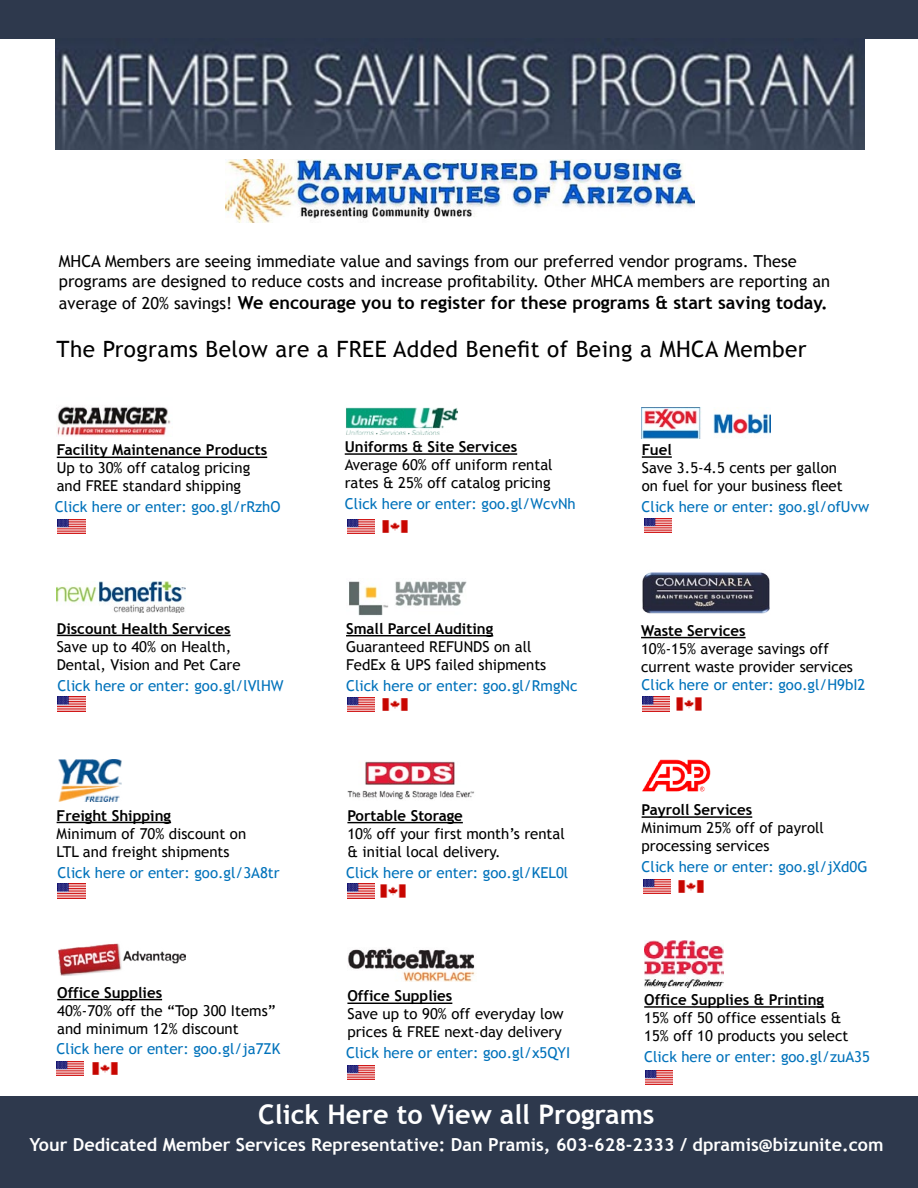
<style>
.page{position:relative;width:918px;height:1188px;background:#fff}
.page>*{position:absolute;margin:0;border:0;box-sizing:border-box;transform-origin:0 0}
.t1{font:700 27px "Trebuchet MS";color:#fff}
.t2{font:22.5px "Trebuchet MS";letter-spacing:.02em;color:#000}
.t3{font:700 18px "Trebuchet MS";color:#fff}
.t4{font:700 18px "Trebuchet MS";color:#000}
.t5{font:16.5px/19.8px "Trebuchet MS";color:#000}
.t6{font:15px/18px "Trebuchet MS";color:#000}
.t7{font:15px "Trebuchet MS";color:#0072bb}
.t8{font:700 15px "Trebuchet MS";color:#000}
.s1{font-weight:400;font-size:16.5px}
</style>
<div class="page">
<img style="left:57px;top:406px;width:114px;height:30px">
<img style="left:349px;top:581px;width:118px;height:35px">
<img style="left:346px;top:407px;width:112px;height:28px">
<img style="left:58px;top:759px;width:64px;height:42px">
<div style="left:0;top:0;width:918px;height:39px;background:#2e394d"></div>
<img style="left:56px;top:39px;width:808px;height:111px">
<img style="left:226px;top:160px;width:469px;height:63px">
<img style="left:644px;top:940px;width:80px;height:47px">
<hr style="left:644px;top:1006px;width:180px;height:2px;background:#000">
<img style="left:642px;top:408px;width:129px;height:30px">
<hr style="left:57px;top:457px;width:210px;height:1px;background:#000">
<hr style="left:345px;top:453px;width:172px;height:2px;background:#000">
<hr style="left:642px;top:456px;width:30px;height:2px;background:#000">
<img style="left:645px;top:518px;width:27px;height:15px">
<img style="left:348px;top:519px;width:27px;height:14px">
<img style="left:382px;top:520px;width:26px;height:13px">
<img style="left:348px;top:697px;width:27px;height:14px">
<img style="left:382px;top:698px;width:26px;height:13px">
<hr style="left:346px;top:635px;width:147px;height:1px;background:#000">
<hr style="left:57px;top:999px;width:105px;height:1px;background:#000">
<hr style="left:347px;top:1003px;width:105px;height:1px;background:#000">
<img style="left:56px;top:1061px;width:27px;height:14px">
<img style="left:92px;top:1062px;width:26px;height:13px">
<img style="left:348px;top:1066px;width:27px;height:14px">
<hr style="left:57px;top:822px;width:114px;height:1px;background:#000">
<img style="left:58px;top:884px;width:27px;height:14px">
<img style="left:347px;top:761px;width:127px;height:39px">
<hr style="left:347px;top:822px;width:116px;height:1px;background:#000">
<img style="left:57px;top:581px;width:129px;height:31px">
<hr style="left:57px;top:635px;width:174px;height:1px;background:#000">
<img style="left:58px;top:697px;width:27px;height:14px">
<img style="left:348px;top:884px;width:27px;height:14px">
<img style="left:58px;top:519px;width:27px;height:14px">
<img style="left:645px;top:1070px;width:28px;height:14px">
<img style="left:380px;top:884px;width:26px;height:14px">
<div style="left:0;top:1096px;width:918px;height:92px;background:#2e394d"></div>
<img style="left:642px;top:759px;width:68px;height:33px">
<hr style="left:642px;top:816px;width:110px;height:2px;background:#000">
<img style="left:644px;top:880px;width:27px;height:14px">
<img style="left:678px;top:880px;width:26px;height:13px">
<img style="left:59px;top:943px;width:127px;height:32px">
<img style="left:348px;top:948px;width:127px;height:34px">
<img style="left:642px;top:572px;width:128px;height:42px">
<hr style="left:641px;top:637px;width:105px;height:1px;background:#000">
<img style="left:642px;top:697px;width:27px;height:14px">
<img style="left:676px;top:697px;width:26px;height:14px">
<p class="t5" style="left:59px;top:252px;width:773px">MHCA Members are seeing immediate value and savings from our preferred vendor programs. These programs are designed to reduce costs and increase profitability. Other MHCA members are reporting an</p>
<p class="t4" style="left:59px;top:291px;width:770px"><span class="s1">average of 20% savings!</span> We encourage you to register for these programs &amp; start saving today.</p>
<h2 class="t2" style="left:57px;top:335px;width:752px">The Programs Below are a FREE Added Benefit of Being a MHCA Member</h2>
<p class="t8" style="left:57px;top:441px;width:212px">Facility Maintenance Products</p>
<p class="t6" style="left:57px;top:459px;width:195px">Up to 30% off catalog pricing and FREE standard shipping</p>
<p class="t8" style="left:345px;top:437px;width:174px">Uniforms &amp; Site Services</p>
<p class="t6" style="left:345px;top:456px;width:209px">Average 60% off uniform rental rates &amp; 25% off catalog pricing</p>
<p class="t7" style="left:55px;top:498px;width:227px">Click here or enter: goo.gl/rRzhO</p>
<p class="t7" style="left:345px;top:495px;width:233px">Click here or enter: goo.gl/WcvNh</p>
<p class="t8" style="left:57px;top:619px;width:175px">Discount Health Services</p>
<p class="t6" style="left:57px;top:637px;width:185px">Save up to 40% on Health,<br>Dental, Vision and Pet Care</p>
<p class="t8" style="left:346px;top:619px;width:149px">Small Parcel Auditing</p>
<p class="t6" style="left:346px;top:638px;width:202px">Guaranteed REFUNDS on all<br>FedEx &amp; UPS failed shipments</p>
<p class="t8" style="left:642px;top:440px;width:31px">Fuel</p>
<p class="t6" style="left:642px;top:459px;width:202px">Save 3.5-4.5 cents per gallon on fuel for your business fleet</p>
<p class="t7" style="left:642px;top:498px;width:229px">Click here or enter: goo.gl/ofUvw</p>
<p class="t8" style="left:641px;top:621px;width:106px">Waste Services</p>
<p class="t6" style="left:641px;top:640px;width:213px">10%-15% average savings off current waste provider services</p>
<p class="t7" style="left:58px;top:677px;width:228px">Click here or enter: goo.gl/lVlHW</p>
<p class="t7" style="left:346px;top:677px;width:233px">Click here or enter: goo.gl/RmgNc</p>
<p class="t7" style="left:642px;top:676px;width:225px">Click here or enter: goo.gl/H9bI2</p>
<p class="t8" style="left:57px;top:806px;width:116px">Freight Shipping</p>
<p class="t6" style="left:57px;top:824px;width:191px">Minimum of 70% discount on<br>LTL and freight shipments</p>
<p class="t8" style="left:347px;top:806px;width:117px">Portable Storage</p>
<p class="t6" style="left:347px;top:825px;width:219px">10% off your first month’s rental &amp; initial local delivery.</p>
<p class="t7" style="left:58px;top:864px;width:224px">Click here or enter: goo.gl/3A8tr</p>
<p class="t7" style="left:346px;top:864px;width:224px">Click here or enter: goo.gl/KEL0l</p>
<p class="t8" style="left:642px;top:800px;width:112px">Payroll Services</p>
<p class="t6" style="left:642px;top:819px;width:184px">Minimum 25% off of payroll processing services</p>
<p class="t7" style="left:642px;top:858px;width:227px">Click here or enter: goo.gl/jXd0G</p>
<p class="t8" style="left:57px;top:983px;width:106px">Office Supplies</p>
<p class="t6" style="left:57px;top:1002px;width:220px">40%-70% off the “Top 300 Items” and minimum 12% discount</p>
<p class="t8" style="left:347px;top:987px;width:106px">Office Supplies</p>
<p class="t6" style="left:347px;top:1005px;width:218px">Save up to 90% off everyday low prices &amp; FREE next-day delivery</p>
<p class="t8" style="left:644px;top:990px;width:181px">Office Supplies &amp; Printing</p>
<p class="t6" style="left:644px;top:1009px;width:206px">15% off 50 office essentials &amp;<br>15% off 10 products you select</p>
<p class="t7" style="left:57px;top:1040px;width:225px">Click here or enter: goo.gl/ja7ZK</p>
<p class="t7" style="left:346px;top:1043px;width:225px">Click here or enter: goo.gl/x5QYI</p>
<p class="t7" style="left:644px;top:1048px;width:227px">Click here or enter: goo.gl/zuA35</p>
<h1 class="t1" style="left:258px;top:1097px;width:398px">Click Here to View all Programs</h1>
<p class="t3" style="left:29px;top:1133px;width:856px">Your Dedicated Member Services Representative: Dan Pramis, 603-628-2333 / dpramis@bizunite.com</p>
</div>
